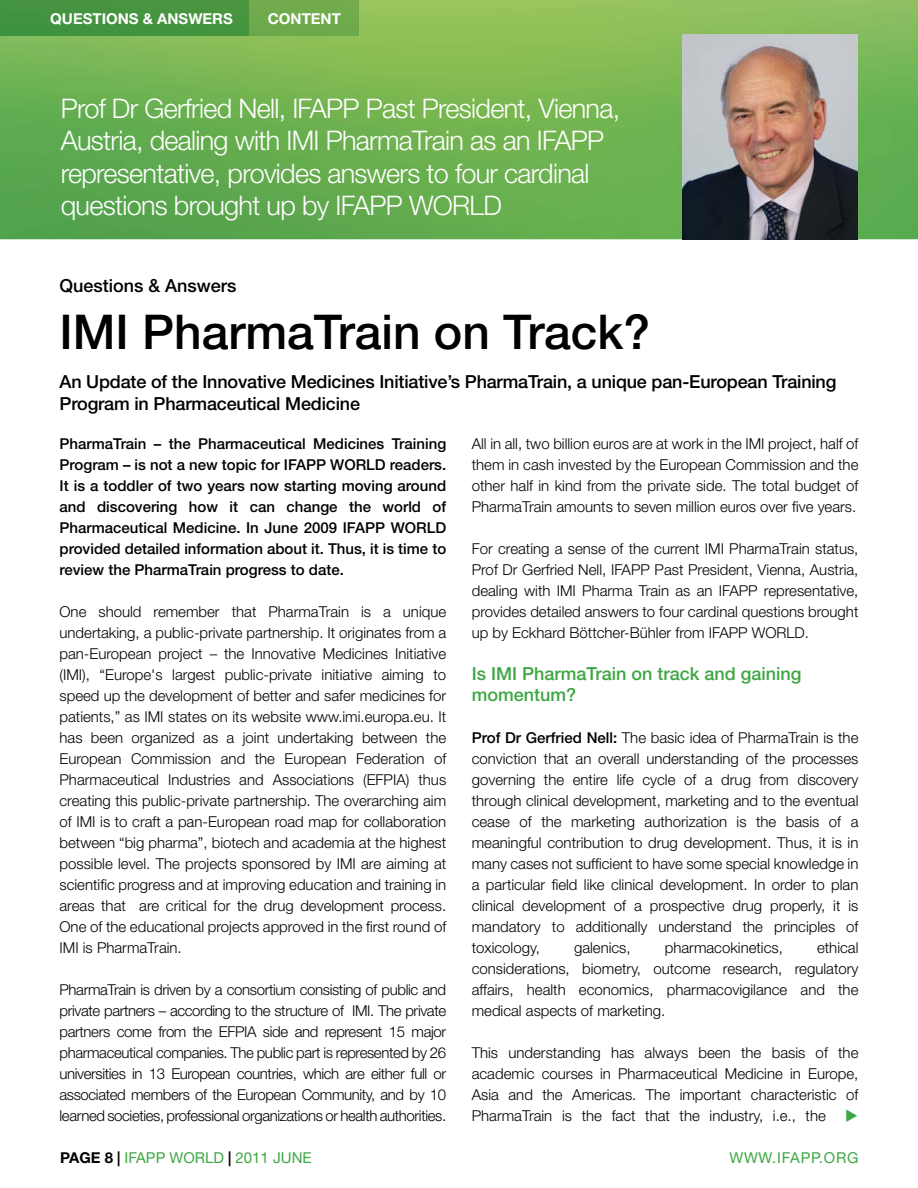
<style>
.page{position:relative;width:918px;height:1188px;background:#fff}
.page>*{position:absolute;margin:0;border:0;box-sizing:border-box;transform-origin:0 0}
.t1{font:500 48px "Helvetica Neue";color:#000}
.t2{font:300 27px/32.4px "Helvetica Neue";letter-spacing:-.025em;color:#fff}
.t3{font:500 18px/21.6px "Helvetica Neue";letter-spacing:-.01em;color:#000}
.t4{font:500 18px/21px "Helvetica Neue";color:#3ea743}
.t5{font:300 15px/21px "Helvetica Neue";color:#000;text-align:justify}
.t6{font:500 15px/21px "Helvetica Neue";color:#000;text-align:justify}
.t7{font:15px "Helvetica Neue";color:#3ea743}
.t8{font:700 15px "Helvetica Neue";color:#fff}
.t9{font:15px "Helvetica Neue";letter-spacing:.05em;color:#3ea743}
.s1{font-weight:500}
.s2{font-weight:700;color:#000}
.s3{font-family:"Frutiger Next LT";font-weight:700;color:#000}
</style>
<div class="page">
<img style="left:0;top:0;width:918px;height:239px">
<img style="left:0;top:0;width:359px;height:35px">
<img style="left:683px;top:34px;width:175px;height:206px">
<p class="t8" style="left:50px;top:13px;width:184px">QUESTIONS &amp; ANSWERS</p>
<p class="t8" style="left:268px;top:13px;width:75px">CONTENT</p>
<h2 class="t2" style="left:61px;top:95px;width:561px">Prof Dr Gerfried Nell, IFAPP Past President, Vienna, Austria, dealing with IMI PharmaTrain as an IFAPP representative, provides answers to four cardinal questions brought up by IFAPP WORLD</h2>
<p class="t3" style="left:60px;top:276px;width:179px">Questions &amp; Answers</p>
<h1 class="t1" style="left:60px;top:315px;width:592px">IMI PharmaTrain on Track?</h1>
<p class="t3" style="left:60px;top:372px;width:778px">An Update of the Innovative Medicines Initiative’s PharmaTrain, a unique pan-European Training<br>Program in Pharmaceutical Medicine</p>
<p class="t6" style="left:60px;top:434px;width:388px">PharmaTrain – the Pharmaceutical Medicines Training Program – is not a new topic for IFAPP WORLD readers.<br>It is a toddler of two years now starting moving around and discovering how it can change the world of Pharmaceutical Medicine. In June 2009 IFAPP WORLD provided detailed information about it. Thus, it is time to review the PharmaTrain progress to date.</p>
<p class="t5" style="left:60px;top:602px;width:388px">One should remember that PharmaTrain is a unique undertaking, a public-private partnership. It originates from a pan-European project – the Innovative Medicines Initiative (IMI), “Europe's largest public-private initiative aiming to speed up the development of better and safer medicines for patients,” as IMI states on its website www.imi.europa.eu. It has been organized as a joint undertaking between the European Commission and the European Federation of Pharmaceutical Industries and Associations (EFPIA) thus creating this public-private partnership. The overarching aim of IMI is to craft a pan-European road map for collaboration between “big pharma”, biotech and academia at the highest possible level. The projects sponsored by IMI are aiming at scientific progress and at improving education and training in areas that are critical for the drug development process.<br>One of the educational projects approved in the first round of IMI is PharmaTrain.</p>
<p class="t5" style="left:60px;top:980px;width:388px">PharmaTrain is driven by a consortium consisting of public and private partners – according to the structure of IMI. The private partners come from the EFPIA side and represent 15 major pharmaceutical companies. The public part is represented by 26 universities in 13 European countries, which are either full or associated members of the European Community, and by 10 learned societies, professional organizations or health authorities.</p>
<p class="t5" style="left:472px;top:434px;width:388px">All in all, two billion euros are at work in the IMI project, half of them in cash invested by the European Commission and the other half in kind from the private side. The total budget of PharmaTrain amounts to seven million euros over five years.</p>
<p class="t5" style="left:472px;top:539px;width:388px">For creating a sense of the current IMI PharmaTrain status, Prof Dr Gerfried Nell, IFAPP Past President, Vienna, Austria, dealing with IMI Pharma Train as an IFAPP representative, provides detailed answers to four cardinal questions brought up by Eckhard Böttcher-Bühler from IFAPP WORLD.</p>
<p class="t4" style="left:472px;top:665px;width:331px">Is IMI PharmaTrain on track and gaining momentum?</p>
<p class="t5" style="left:472px;top:728px;width:388px"><span class="s1">Prof Dr Gerfried Nell:</span> The basic idea of PharmaTrain is the conviction that an overall understanding of the processes governing the entire life cycle of a drug from discovery through clinical development, marketing and to the eventual cease of the marketing authorization is the basis of a meaningful contribution to drug development. Thus, it is in many cases not sufficient to have some special knowledge in a particular field like clinical development. In order to plan clinical development of a prospective drug properly, it is mandatory to additionally understand the principles of toxicology,</p>
<p class="t5" style="left:472px;top:938px;width:388px;text-indent:345px">ethical considerations, biometry, outcome research, regulatory affairs, health economics, pharmacovigilance and the medical aspects of marketing.</p>
<p class="t5" style="left:472px;top:1043px;width:388px">This understanding has always been the basis of the academic courses in Pharmaceutical Medicine in Europe, Asia and the Americas. The important characteristic of PharmaTrain is the fact that the industry, i.e., the</p>
<p class="t5" style="left:574px;top:938px;width:58px">galenics,</p>
<p class="t5" style="left:665px;top:938px;width:120px">pharmacokinetics,</p>
<p class="t7" style="left:60px;top:1153px;width:253px"><span class="s2">PAGE 8</span> <span class="s3">|</span> IFAPP WORLD <span class="s3">|</span> 2011 JUNE</p>
<p class="t9" style="left:729px;top:1153px;width:131px">WWW.IFAPP.ORG</p>
</div>
